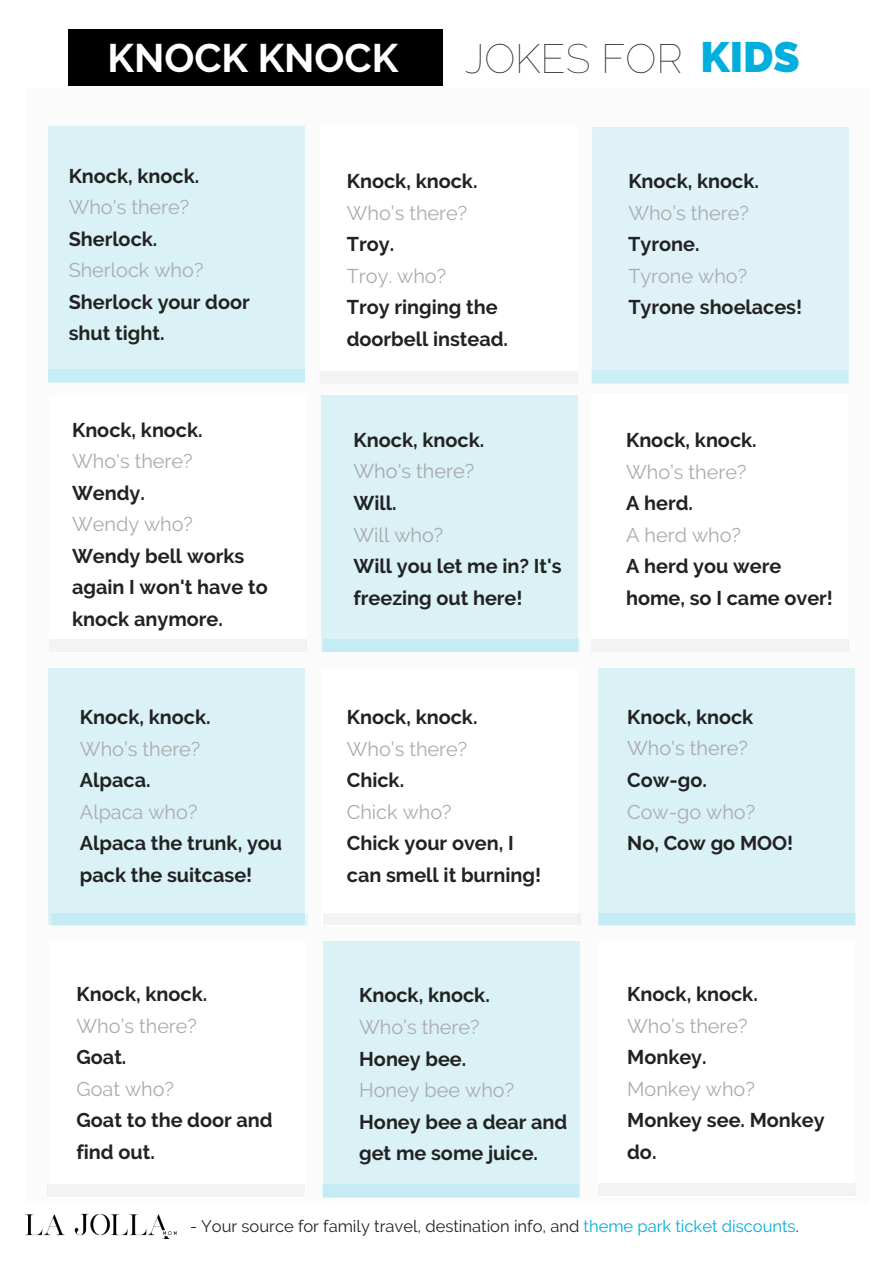
<style>
.page{position:relative;width:893px;height:1263px;background:#fff}
.page>*{position:absolute;margin:0;border:0;box-sizing:border-box;transform-origin:0 0}
.t1{font:100 40.8px "Raleway";color:#222}
.t2{font:700 39.75px "Raleway";color:#fff}
.t3{font:700 19.8px/31.5px "Raleway";color:#222}
.t4{font:19.8px "Raleway";color:#ababab}
.t5{font:19.8px "Raleway";color:#a8a8a8}
.t6{font:16.5px "Raleway";color:#222}
.s1{font-weight:800;font-size:42.3px;color:#00afdb}
.s2{color:#00afdb}
</style>
<div class="page">
<div style="left:25px;top:88px;width:844px;height:1116px;background:#fbfbfb"></div>
<div style="left:48px;top:126px;width:257px;height:257px;background:#daf1f6"></div>
<div style="left:48px;top:369px;width:257px;height:13px;background:#c6edf3"></div>
<div style="left:598px;top:941px;width:257px;height:257px;background:#fff"></div>
<div style="left:51px;top:913px;width:256px;height:13px;background:#c5ecf4"></div>
<div style="left:599px;top:913px;width:257px;height:13px;background:#c5ecf4"></div>
<div style="left:592px;top:127px;width:257px;height:257px;background:#def2f7"></div>
<div style="left:591px;top:370px;width:257px;height:13px;background:#caeef4"></div>
<div style="left:321px;top:395px;width:257px;height:257px;background:#daf1f6"></div>
<div style="left:320px;top:127px;width:256px;height:257px;background:#fff"></div>
<div style="left:50px;top:396px;width:256px;height:257px;background:#fff"></div>
<div style="left:591px;top:394px;width:257px;height:257px;background:#fff"></div>
<div style="left:68px;top:29px;width:374px;height:57px;background:#000"></div>
<div style="left:48px;top:668px;width:257px;height:256px;background:#daf1f6"></div>
<div style="left:598px;top:668px;width:257px;height:256px;background:#daf1f6"></div>
<div style="left:321px;top:669px;width:257px;height:257px;background:#fff"></div>
<div style="left:320px;top:372px;width:257px;height:12px;background:#f3f3f3"></div>
<div style="left:591px;top:640px;width:258px;height:12px;background:#f3f3f3"></div>
<div style="left:50px;top:640px;width:257px;height:12px;background:#f3f3f3"></div>
<div style="left:50px;top:941px;width:256px;height:257px;background:#fff"></div>
<div style="left:47px;top:1184px;width:258px;height:13px;background:#f3f3f3"></div>
<div style="left:323px;top:941px;width:257px;height:257px;background:#daf1f6"></div>
<div style="left:323px;top:913px;width:258px;height:11px;background:#f3f3f3"></div>
<div style="left:598px;top:1183px;width:258px;height:13px;background:#f3f3f3"></div>
<img style="left:26px;top:1213px;width:151px;height:26px">
<h2 class="t2" style="left:107px;top:35px;width:292px">KNOCK KNOCK</h2>
<h1 class="t1" style="left:465px;top:35px;width:336px">JOKES FOR <span class="s1">KIDS</span></h1>
<p class="t3" style="left:69px;top:160px;width:132px">Knock, knock.</p>
<p class="t4" style="left:69px;top:196px;width:122px">Who's there?</p>
<p class="t3" style="left:69px;top:223px;width:90px">Sherlock.</p>
<p class="t4" style="left:69px;top:259px;width:136px">Sherlock who?</p>
<p class="t3" style="left:69px;top:286px;width:183px">Sherlock your door shut tight.</p>
<p class="t3" style="left:72px;top:414px;width:132px">Knock, knock.</p>
<p class="t4" style="left:72px;top:450px;width:122px">Who's there?</p>
<p class="t3" style="left:72px;top:477px;width:74px">Wendy.</p>
<p class="t4" style="left:72px;top:513px;width:123px">Wendy who?</p>
<p class="t3" style="left:72px;top:540px;width:197px">Wendy bell works again I won't have to knock anymore.</p>
<p class="t3" style="left:80px;top:702px;width:132px">Knock, knock.</p>
<p class="t4" style="left:80px;top:737px;width:122px">Who’s there?</p>
<p class="t3" style="left:80px;top:765px;width:72px">Alpaca.</p>
<p class="t4" style="left:80px;top:800px;width:119px">Alpaca who?</p>
<p class="t3" style="left:80px;top:828px;width:204px">Alpaca the trunk, you pack the suitcase!</p>
<p class="t3" style="left:77px;top:979px;width:132px">Knock, knock.</p>
<p class="t4" style="left:77px;top:1014px;width:122px">Who’s there?</p>
<p class="t3" style="left:77px;top:1042px;width:51px">Goat.</p>
<p class="t4" style="left:77px;top:1077px;width:99px">Goat who?</p>
<p class="t3" style="left:77px;top:1105px;width:198px">Goat to the door and find out.</p>
<p class="t3" style="left:347px;top:166px;width:132px">Knock, knock.</p>
<p class="t4" style="left:347px;top:201px;width:122px">Who’s there?</p>
<p class="t3" style="left:347px;top:229px;width:49px">Troy.</p>
<p class="t4" style="left:347px;top:264px;width:101px">Troy. who?</p>
<p class="t3" style="left:347px;top:292px;width:163px">Troy ringing the doorbell instead.</p>
<p class="t3" style="left:354px;top:424px;width:132px">Knock, knock.</p>
<p class="t5" style="left:354px;top:460px;width:122px">Who's there?</p>
<p class="t3" style="left:354px;top:487px;width:44px">Will.</p>
<p class="t5" style="left:354px;top:523px;width:91px">Will who?</p>
<p class="t3" style="left:354px;top:550px;width:210px">Will you let me in? It's freezing out here!</p>
<p class="t3" style="left:347px;top:702px;width:132px">Knock, knock.</p>
<p class="t4" style="left:347px;top:737px;width:122px">Who’s there?</p>
<p class="t3" style="left:347px;top:765px;width:59px">Chick.</p>
<p class="t4" style="left:347px;top:800px;width:106px">Chick who?</p>
<p class="t3" style="left:347px;top:828px;width:196px">Chick your oven, I can smell it burning!</p>
<p class="t3" style="left:359px;top:980px;width:132px">Knock, knock.</p>
<p class="t4" style="left:359px;top:1015px;width:122px">Who’s there?</p>
<p class="t3" style="left:359px;top:1043px;width:109px">Honey bee.</p>
<p class="t4" style="left:359px;top:1078px;width:156px">Honey bee who?</p>
<p class="t3" style="left:359px;top:1106px;width:210px">Honey bee a dear and get me some juice.</p>
<p class="t3" style="left:628px;top:166px;width:132px">Knock, knock.</p>
<p class="t4" style="left:628px;top:201px;width:122px">Who’s there?</p>
<p class="t3" style="left:628px;top:229px;width:73px">Tyrone.</p>
<p class="t4" style="left:628px;top:264px;width:120px">Tyrone who?</p>
<p class="t3" style="left:628px;top:292px;width:175px">Tyrone shoelaces!</p>
<p class="t3" style="left:626px;top:425px;width:132px">Knock, knock.</p>
<p class="t4" style="left:626px;top:460px;width:122px">Who’s there?</p>
<p class="t3" style="left:626px;top:488px;width:68px">A herd.</p>
<p class="t4" style="left:626px;top:523px;width:116px">A herd who?</p>
<p class="t3" style="left:626px;top:551px;width:208px">A herd you were home, so I came over!</p>
<p class="t3" style="left:627px;top:701px;width:128px">Knock, knock</p>
<p class="t5" style="left:627px;top:737px;width:122px">Who's there?</p>
<p class="t3" style="left:627px;top:764px;width:81px">Cow-go.</p>
<p class="t4" style="left:627px;top:800px;width:129px">Cow-go who?</p>
<p class="t3" style="left:627px;top:827px;width:168px">No, Cow go MOO!</p>
<p class="t3" style="left:627px;top:979px;width:132px">Knock, knock.</p>
<p class="t4" style="left:627px;top:1014px;width:122px">Who’s there?</p>
<p class="t3" style="left:627px;top:1042px;width:81px">Monkey.</p>
<p class="t4" style="left:627px;top:1077px;width:129px">Monkey who?</p>
<p class="t3" style="left:627px;top:1105px;width:199px">Monkey see. Monkey do.</p>
<p class="t6" style="left:190px;top:1216px;width:610px">- Your source for family travel, destination info, and <span class="s2">theme park ticket discounts</span>.</p>
</div>
